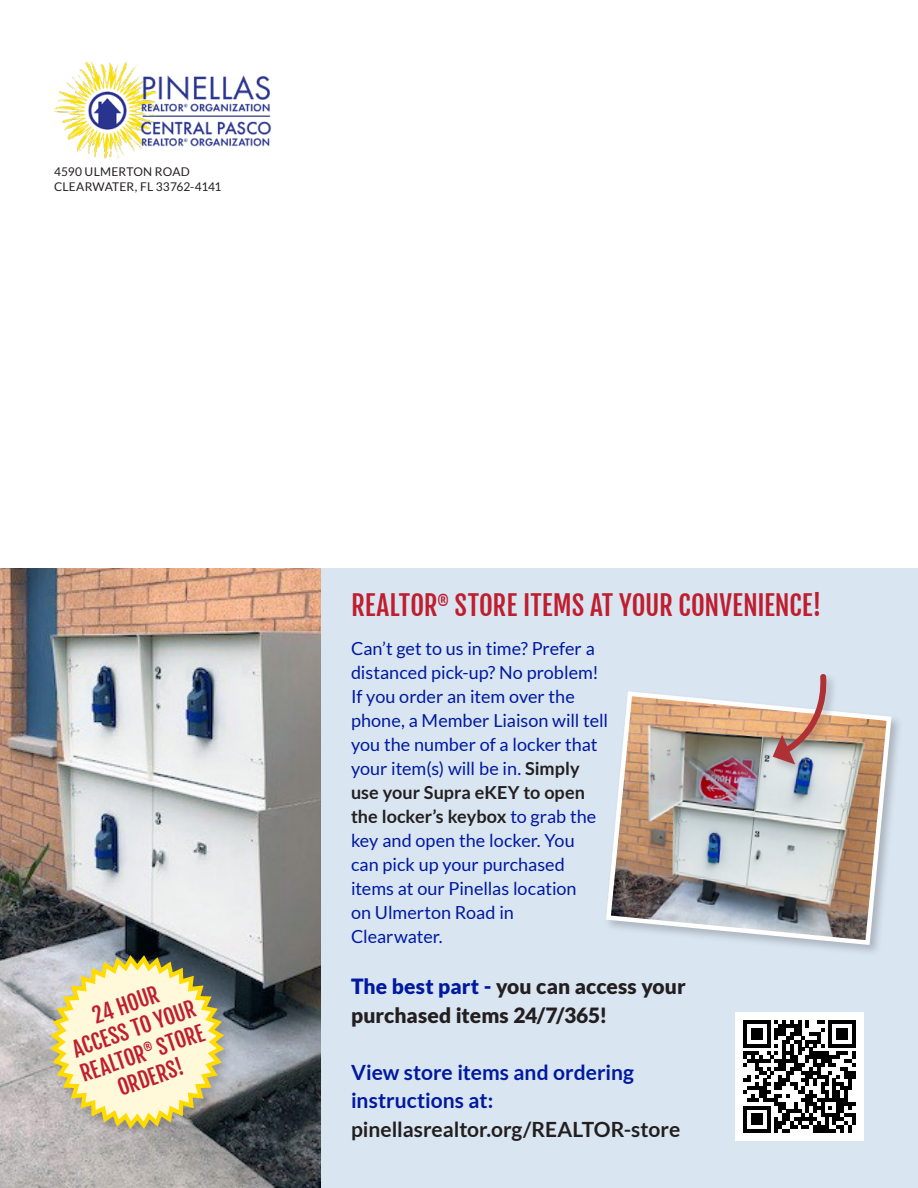
<style>
.page{position:relative;width:918px;height:1188px;background:#fff}
.page>*{position:absolute;margin:0;border:0;box-sizing:border-box;transform-origin:0 0}
.t1{font:27px "Fjalla One";color:#bf1e2e}
.t2{font:700 21px/28.5px "Lato";color:#00199f}
.t3{font:900 21px/28.5px "Lato";letter-spacing:.005em;color:#231f20}
.t4{font:21px/25.5px "Fjalla One";color:#bf1e2e;text-align:center}
.t5{font:18px/24px "Lato";color:#00199f}
.t6{font:12px "Lato";letter-spacing:.01em;color:#231f20}
.s1{font-weight:700;color:#231f20}
.s2{color:#00199f}
.s3{color:#231f20}
</style>
<div class="page">
<img style="left:54px;top:61px;width:218px;height:98px">
<div style="left:321px;top:568px;width:597px;height:620px;background:#d9e6f2"></div>
<div style="left:603px;top:689px;width:301px;height:268px;background:#231f20;opacity:.25"></div>
<img style="left:604px;top:689px;width:290px;height:258px">
<img style="left:0;top:568px;width:321px;height:620px">
<div style="left:49px;top:954px;width:185px;height:185px;background:#231f20;opacity:.25"></div>
<svg style="left:47px;top:951px;width:181px;height:182px"></svg>
<div style="left:735px;top:1012px;width:129px;height:129px;background:#fff"></div>
<svg style="left:743px;top:1020px;width:113px;height:113px"></svg>
<div style="left:770px;top:672px;width:68px;height:104px;background:#231f20;opacity:.25"></div>
<img style="left:773px;top:672px;width:56px;height:93px">
<p class="t6" style="left:54px;top:165px;width:137px">4590 ULMERTON ROAD</p>
<p class="t6" style="left:54px;top:180px;width:169px">CLEARWATER, FL 33762-4141</p>
<p class="t4" style="left:60px;top:1014px;width:131px;rotate:-19deg">24 HOUR<br>ACCESS TO YOUR<br>REALTOR<sup>®</sup> STORE<br>ORDERS!</p>
<p class="t1" style="left:351px;top:588px;width:472px">REALTOR<sup>®</sup> STORE ITEMS AT YOUR CONVENIENCE!</p>
<p class="t5" style="left:351px;top:636px;width:259px">Can’t get to us in time? Prefer a distanced pick-up? No problem!<br>If you order an item over the phone, a Member Liaison will tell you the number of a locker that your item(s) will be in. <span class="s1">Simply use your Supra eKEY to open the locker’s keybox</span> to grab the key and open the locker. You<br>can pick up your purchased items at our Pinellas location<br>on Ulmerton Road in<br>Clearwater.</p>
<p class="t3" style="left:351px;top:972px;width:336px"><span class="s2">The best part -</span> you can access your purchased items 24/7/365!</p>
<p class="t2" style="left:351px;top:1058px;width:331px">View store items and ordering instructions at: <span class="s3">pinellasrealtor.org/REALTOR-store</span></p>
</div>
